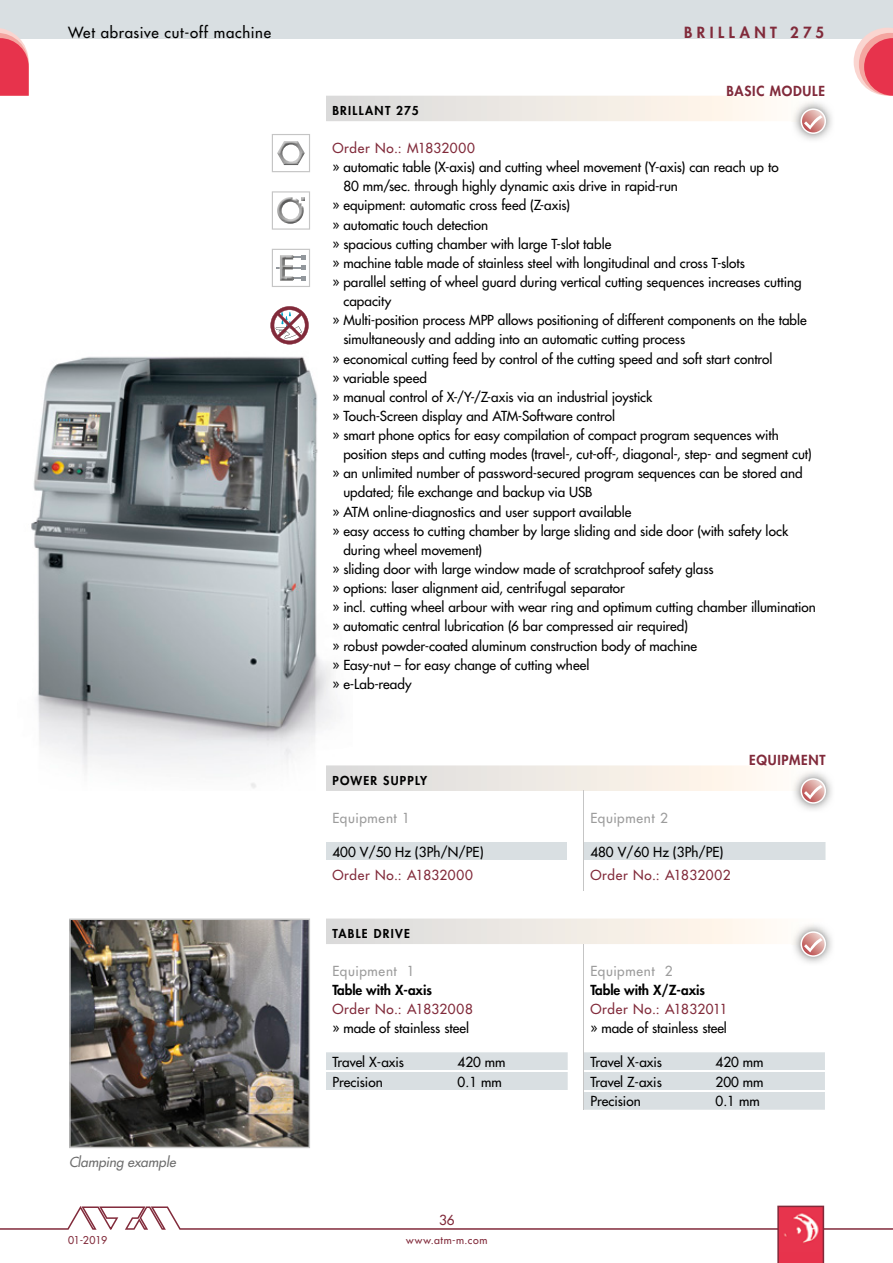
<style>
.page{position:relative;width:893px;height:1263px;background:#fff}
.page>*{position:absolute;margin:0;border:0;box-sizing:border-box;transform-origin:0 0}
.t1{font:500 15px "Futura Std";letter-spacing:.04em;color:#000}
.t2{font:800 15px "Futura Std";letter-spacing:.3em;color:#812a3a}
.t3{font:500 13.5px "Futura Std";color:#000}
.t4{font:500 13.5px "Futura Std";letter-spacing:.04em;color:#812a3a}
.t5{font:500 13.5px "Futura Std";letter-spacing:.045em;color:#9c9c9c}
.t6{font:800 13.5px "Futura Std";color:#000}
.t7{font:800 13.5px "Futura Std";letter-spacing:.055em;color:#812a3a}
.t8{font:italic 500 13.5px "Futura Std";color:#6e6e6e}
.t9{font:800 12px "Futura Std";letter-spacing:.105em;color:#000}
.t10{font:500 10.5px "Futura Std";letter-spacing:.06em;color:#812a3a}
</style>
<div class="page">
<div style="left:0;top:0;width:893px;height:38px;background:#d9dfe2"></div>
<svg style="left:854px;top:28px;width:39px;height:68px"></svg>
<svg style="left:0;top:28px;width:29px;height:68px;background:#e85b6d"></svg>
<svg style="left:0;top:1205px;width:893px;height:58px"></svg>
<img style="left:31px;top:344px;width:303px;height:445px">
<svg style="left:270px;top:306px;width:39px;height:38px"></svg>
<hr style="left:584px;top:791px;width:1px;height:51px;background:#c5c5c5">
<svg style="left:326px;top:842px;width:499px;height:19px;background:#dce1e4"></svg>
<hr style="left:584px;top:861px;width:1px;height:30px;background:#c5c5c5">
<hr style="left:584px;top:944px;width:1px;height:51px;background:#c5c5c5">
<hr style="left:584px;top:995px;width:1px;height:57px;background:#c5c5c5">
<svg style="left:326px;top:1052px;width:499px;height:58px"></svg>
<img style="left:799px;top:930px;width:33px;height:33px">
<svg style="left:326px;top:918px;width:500px;height:39px"></svg>
<img style="left:799px;top:107px;width:33px;height:33px">
<svg style="left:326px;top:96px;width:500px;height:38px"></svg>
<img style="left:799px;top:777px;width:33px;height:33px">
<svg style="left:326px;top:765px;width:500px;height:39px"></svg>
<img style="left:69px;top:918px;width:241px;height:230px">
<svg style="left:272px;top:249px;width:38px;height:38px"></svg>
<svg style="left:272px;top:191px;width:38px;height:39px"></svg>
<svg style="left:272px;top:134px;width:38px;height:38px"></svg>
<img style="left:277px;top:141px;width:28px;height:22px">
<p class="t1" style="left:68px;top:23px;width:204px">Wet abrasive cut-off machine</p>
<p class="t2" style="left:684px;top:23px;width:141px">BRILLANT 275</p>
<p class="t7" style="left:726px;top:82px;width:100px">BASIC MODULE</p>
<p class="t9" style="left:332px;top:103px;width:88px">BRILLANT 275</p>
<p class="t4" style="left:332px;top:140px;width:144px">Order No.: M1832000</p>
<p class="t3" style="left:332px;top:159px;width:448px">» automatic table (X-axis) and cutting wheel movement (Y-axis) can reach up to</p>
<p class="t3" style="left:343px;top:178px;width:336px">80 mm/sec. through highly dynamic axis drive in rapid-run</p>
<p class="t3" style="left:332px;top:197px;width:239px">» equipment: automatic cross feed (Z-axis)</p>
<p class="t3" style="left:332px;top:216px;width:157px">» automatic touch detection</p>
<p class="t3" style="left:332px;top:235px;width:280px">» spacious cutting chamber with large T-slot table</p>
<p class="t3" style="left:332px;top:254px;width:414px">» machine table made of stainless steel with longitudinal and cross T-slots</p>
<p class="t3" style="left:332px;top:274px;width:471px">» parallel setting of wheel guard during vertical cutting sequences increases cutting</p>
<p class="t3" style="left:343px;top:293px;width:50px">capacity</p>
<p class="t3" style="left:332px;top:312px;width:476px">» Multi-position process MPP allows positioning of different components on the table</p>
<p class="t3" style="left:343px;top:331px;width:343px">simultaneously and adding into an automatic cutting process</p>
<p class="t3" style="left:332px;top:350px;width:442px">» economical cutting feed by control of the cutting speed and soft start control</p>
<p class="t3" style="left:332px;top:369px;width:96px">» variable speed</p>
<p class="t3" style="left:332px;top:388px;width:322px">» manual control of X-/Y-/Z-axis via an industrial joystick</p>
<p class="t3" style="left:332px;top:407px;width:284px">» Touch-Screen display and ATM-Software control</p>
<p class="t3" style="left:332px;top:427px;width:448px">» smart phone optics for easy compilation of compact program sequences with</p>
<p class="t3" style="left:343px;top:446px;width:470px">position steps and cutting modes (travel-, cut-off-, diagonal-, step- and segment cut)</p>
<p class="t3" style="left:332px;top:465px;width:472px">» an unlimited number of password-secured program sequences can be stored and</p>
<p class="t3" style="left:343px;top:484px;width:251px">updated; file exchange and backup via USB</p>
<p class="t3" style="left:332px;top:503px;width:300px">» ATM online-diagnostics and user support available</p>
<p class="t3" style="left:332px;top:522px;width:457px">» easy access to cutting chamber by large sliding and side door (with safety lock</p>
<p class="t3" style="left:343px;top:541px;width:140px">during wheel movement)</p>
<p class="t3" style="left:332px;top:560px;width:383px">» sliding door with large window made of scratchproof safety glass</p>
<p class="t3" style="left:332px;top:580px;width:294px">» options: laser alignment aid, centrifugal separator</p>
<p class="t3" style="left:332px;top:599px;width:485px">» incl. cutting wheel arbour with wear ring and optimum cutting chamber illumination</p>
<p class="t3" style="left:332px;top:618px;width:357px">» automatic central lubrication (6 bar compressed air required)</p>
<p class="t3" style="left:332px;top:637px;width:366px">» robust powder-coated aluminum construction body of machine</p>
<p class="t3" style="left:332px;top:656px;width:259px">» Easy-nut – for easy change of cutting wheel</p>
<p class="t3" style="left:332px;top:675px;width:81px">» e-Lab-ready</p>
<p class="t9" style="left:332px;top:772px;width:96px">POWER SUPPLY</p>
<p class="t5" style="left:332px;top:809px;width:79px">Equipment 1</p>
<p class="t5" style="left:590px;top:809px;width:79px">Equipment 2</p>
<p class="t3" style="left:332px;top:843px;width:153px">400 V/50 Hz (3Ph/N/PE)</p>
<p class="t3" style="left:590px;top:843px;width:135px">480 V/60 Hz (3Ph/PE)</p>
<p class="t4" style="left:332px;top:867px;width:142px">Order No.: A1832000</p>
<p class="t4" style="left:590px;top:867px;width:142px">Order No.: A1832002</p>
<p class="t9" style="left:332px;top:926px;width:79px">TABLE DRIVE</p>
<p class="t5" style="left:332px;top:962px;width:84px">Equipment 1</p>
<p class="t6" style="left:332px;top:981px;width:101px">Table with X-axis</p>
<p class="t4" style="left:332px;top:1001px;width:142px">Order No.: A1832008</p>
<p class="t3" style="left:332px;top:1020px;width:138px">» made of stainless steel</p>
<p class="t5" style="left:590px;top:962px;width:84px">Equipment 2</p>
<p class="t6" style="left:590px;top:981px;width:116px">Table with X/Z-axis</p>
<p class="t4" style="left:590px;top:1001px;width:139px">Order No.: A1832011</p>
<p class="t3" style="left:590px;top:1020px;width:138px">» made of stainless steel</p>
<p class="t7" style="left:749px;top:752px;width:78px">EQUIPMENT</p>
<p class="t8" style="left:69px;top:1154px;width:108px">Clamping example</p>
<p class="t10" style="left:68px;top:1233px;width:41px">01-2019</p>
<p class="t3" style="left:332px;top:1053px;width:73px">Travel X-axis</p>
<p class="t3" style="left:458px;top:1053px;width:50px">420 mm</p>
<p class="t3" style="left:590px;top:1053px;width:73px">Travel X-axis</p>
<p class="t3" style="left:716px;top:1053px;width:50px">420 mm</p>
<p class="t3" style="left:332px;top:1073px;width:52px">Precision</p>
<p class="t3" style="left:458px;top:1073px;width:46px">0.1 mm</p>
<p class="t3" style="left:590px;top:1073px;width:73px">Travel Z-axis</p>
<p class="t3" style="left:716px;top:1073px;width:50px">200 mm</p>
<p class="t3" style="left:590px;top:1093px;width:52px">Precision</p>
<p class="t3" style="left:716px;top:1093px;width:46px">0.1 mm</p>
<p class="t4" style="left:439px;top:1211px;width:17px">36</p>
<p class="t10" style="left:406px;top:1233px;width:83px">www.atm-m.com</p>
</div>
